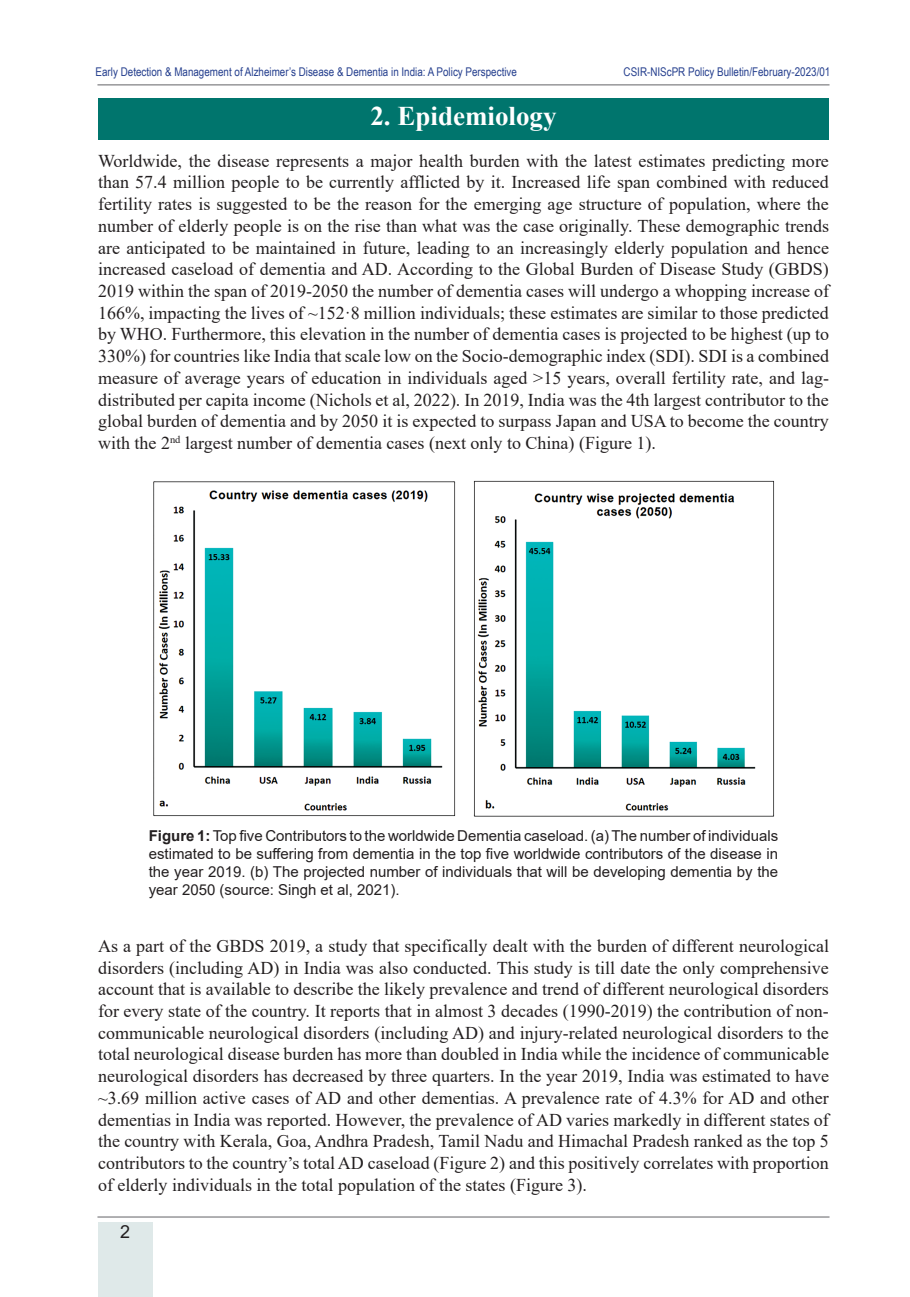
<style>
.page{position:relative;width:910px;height:1297px;background:#fff}
.page>*{position:absolute;margin:0;border:0;box-sizing:border-box;transform-origin:0 0}
.t1{font:700 27px "Times New Roman";color:#fff}
.t2{font:18px/21.8px "Times New Roman";color:#231f20;text-align:justify}
.t3{font:18px "Arial";color:#231f20}
.t4{font:15px/18px "Arial";color:#231f20;text-align:justify}
.t5{font:12px "Arial Narrow";color:#253f8e}
.s1{font-weight:700}
</style>
<div class="page">
<div style="left:98px;top:1222px;width:54px;height:75px;background:#dfe9e9"></div>
<hr style="left:97px;top:1217px;width:732px;height:1px;background:#636366">
<hr style="left:97px;top:85px;width:732px;height:1px;background:#636366">
<img style="left:153px;top:480px;width:622px;height:337px">
<div style="left:98px;top:98px;width:731px;height:42px;background:#00756d"></div>
<p class="t5" style="left:96px;top:63px;width:423px">Early Detection &amp; Management of Alzheimer’s Disease &amp; Dementia in India: A Policy Perspective</p>
<p class="t5" style="left:624px;top:63px;width:208px">CSIR-NIScPR Policy Bulletin/February-2023/01</p>
<h1 class="t1" style="left:370px;top:97px;width:188px">2. Epidemiology</h1>
<p class="t2" style="left:98px;top:149px;width:732px">Worldwide, the disease represents a major health burden with the latest estimates predicting more than 57.4 million people to be currently afflicted by it. Increased life span combined with reduced fertility rates is suggested to be the reason for the emerging age structure of population, where the number of elderly people is on the rise than what was the case originally. These demographic trends are anticipated to be maintained in future, leading to an increasingly elderly population and hence increased caseload of dementia and AD. According to the Global Burden of Disease Study (GBDS)<br>2019 within the span of 2019-2050 the number of dementia cases will undergo a whopping increase of 166%, impacting the lives of ~152·8 million individuals; these estimates are similar to those predicted by WHO. Furthermore, this elevation in the number of dementia cases is projected to be highest (up to 330%) for countries like India that scale low on the Socio-demographic index (SDI). SDI is a combined measure of average years of education in individuals aged &gt;15 years, overall fertility rate, and lag&shy;distributed per capita income (Nichols et al, 2022). In 2019, India was the 4th largest contributor to the global burden of dementia and by 2050 it is expected to surpass Japan and USA to become the country with the 2<sup>nd</sup> largest number of dementia cases (next only to China) (Figure 1).</p>
<p class="t4" style="left:149px;top:827px;width:631px"><span class="s1">Figure 1:</span> Top five Contributors to the worldwide Dementia caseload. (a) The number of individuals estimated to be suffering from dementia in the top five worldwide contributors of the disease in the year 2019. (b) The projected number of individuals that will be developing dementia by the year 2050 (source: Singh et al, 2021).</p>
<p class="t2" style="left:98px;top:934px;width:732px">As a part of the GBDS 2019, a study that specifically dealt with the burden of different neurological disorders (including AD) in India was also conducted. This study is till date the only comprehensive account that is available to describe the likely prevalence and trend of different neurological disorders for every state of the country. It reports that in almost 3 decades (1990-2019) the contribution of non&shy;communicable neurological disorders (including AD) and injury-related neurological disorders to the total neurological disease burden has more than doubled in India while the incidence of communicable neurological disorders has decreased by three quarters. In the year 2019, India was estimated to have ~3.69 million active cases of AD and other dementias. A prevalence rate of 4.3% for AD and other dementias in India was reported. However, the prevalence of AD varies markedly in different states of the country with Kerala, Goa, Andhra Pradesh, Tamil Nadu and Himachal Pradesh ranked as the top 5 contributors to the country’s total AD caseload (Figure 2) and this positively correlates with proportion of elderly individuals in the total population of the states (Figure 3).</p>
<p class="t3" style="left:120px;top:1220px;width:12px">2</p>
</div>
